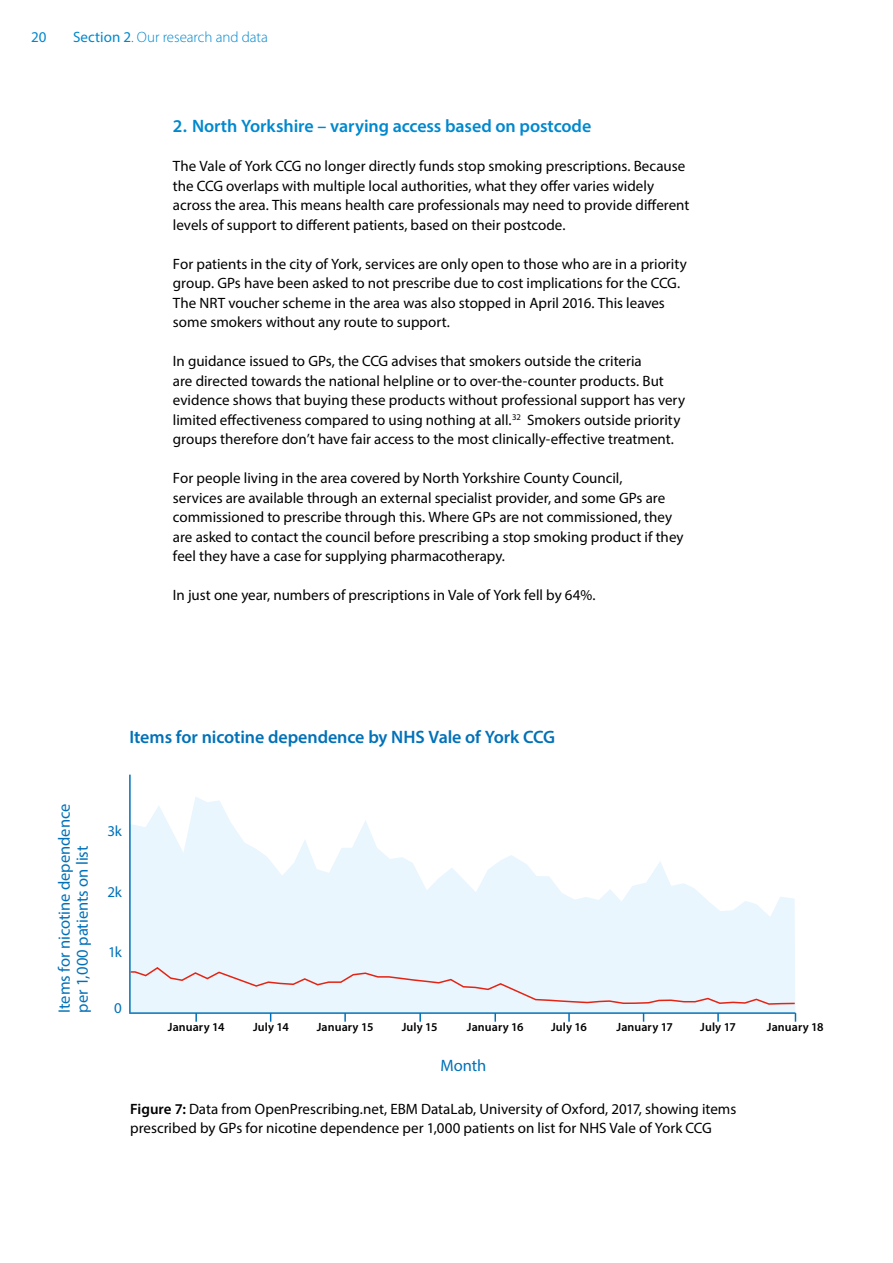
<style>
.page{position:relative;width:893px;height:1263px;background:#fff}
.page>*{position:absolute;margin:0;border:0;box-sizing:border-box;transform-origin:0 0}
.t1{font:600 18px "Myriad Pro";letter-spacing:-.005em;color:#0088ce}
.t2{font:600 18px "Myriad Pro";letter-spacing:-.005em;color:#0071b9}
.t3{font:16.5px/18px "Myriad Pro";color:#0071b9}
.t4{font:15px/19.5px "Myriad Pro";color:#000}
.t5{font:300 15px "Myriad Pro";letter-spacing:-.005em;color:#0088ce}
.t6{font:15px "Myriad Pro";color:#0071b9}
.t7{font:15px "Myriad Pro";color:#0088ce}
.t8{font:600 12px "Myriad Pro";letter-spacing:.01em;color:#000}
.s1{font-weight:400}
.s2{font-weight:600}
</style>
<div class="page">
<svg style="left:131px;top:797px;width:664px;height:215px;fill:#e9f6fe"></svg>
<hr style="left:129px;top:1012px;width:666px;height:2px;background:#0071b9">
<hr style="left:129px;top:775px;width:2px;height:238px;background:#0071b9">
<svg style="left:195px;top:1013px;width:2px;height:9px"></svg>
<svg style="left:344px;top:1013px;width:2px;height:9px"></svg>
<svg style="left:419px;top:1013px;width:2px;height:9px"></svg>
<svg style="left:494px;top:1013px;width:2px;height:9px"></svg>
<svg style="left:568px;top:1013px;width:2px;height:9px"></svg>
<svg style="left:717px;top:1013px;width:2px;height:9px"></svg>
<svg style="left:129px;top:966px;width:666px;height:39px;background:#e7ecf4"></svg>
<p class="t7" style="left:31px;top:27px;width:17px">20</p>
<p class="t5" style="left:73px;top:28px;width:196px"><span class="s1">Section 2</span>. Our research and data</p>
<p class="t1" style="left:173px;top:115px;width:420px">2. North Yorkshire – varying access based on postcode</p>
<p class="t4" style="left:173px;top:156px;width:518px">The Vale of York CCG no longer directly funds stop smoking prescriptions. Because the CCG overlaps with multiple local authorities, what they offer varies widely across the area. This means health care professionals may need to provide different levels of support to different patients, based on their postcode.</p>
<p class="t4" style="left:173px;top:253px;width:515px">For patients in the city of York, services are only open to those who are in a priority group. GPs have been asked to not prescribe due to cost implications for the CCG.<br>The NRT voucher scheme in the area was also stopped in April 2016. This leaves some smokers without any route to support.</p>
<p class="t4" style="left:173px;top:351px;width:514px">In guidance issued to GPs, the CCG advises that smokers outside the criteria<br>are directed towards the national helpline or to over-the-counter products. But evidence shows that buying these products without professional support has very limited effectiveness compared to using nothing at all.<sup>32</sup> Smokers outside priority groups therefore don’t have fair access to the most clinically-effective treatment.</p>
<p class="t4" style="left:173px;top:468px;width:512px">For people living in the area covered by North Yorkshire County Council,<br>services are available through an external specialist provider, and some GPs are commissioned to prescribe through this. Where GPs are not commissioned, they are asked to contact the council before prescribing a stop smoking product if they feel they have a case for supplying pharmacotherapy.</p>
<p class="t4" style="left:173px;top:585px;width:424px">In just one year, numbers of prescriptions in Vale of York fell by 64%.</p>
<p class="t2" style="left:130px;top:725px;width:427px">Items for nicotine dependence by NHS Vale of York CCG</p>
<p class="t3" style="left:55px;top:1013px;width:210px;rotate:-90deg">Items for nicotine dependence per 1,000 patients on list</p>
<p class="t6" style="left:107px;top:821px;width:16px">3k</p>
<p class="t6" style="left:107px;top:882px;width:16px">2k</p>
<p class="t6" style="left:108px;top:943px;width:15px">1k</p>
<p class="t6" style="left:114px;top:999px;width:9px">0</p>
<p class="t8" style="left:168px;top:1019px;width:58px">January 14</p>
<p class="t8" style="left:253px;top:1019px;width:37px">July 14</p>
<p class="t8" style="left:317px;top:1019px;width:58px">January 15</p>
<p class="t8" style="left:402px;top:1019px;width:37px">July 15</p>
<p class="t8" style="left:467px;top:1019px;width:58px">January 16</p>
<p class="t8" style="left:551px;top:1019px;width:37px">July 16</p>
<p class="t8" style="left:616px;top:1019px;width:58px">January 17</p>
<p class="t8" style="left:700px;top:1019px;width:37px">July 17</p>
<p class="t8" style="left:767px;top:1019px;width:58px">January 18</p>
<p class="t3" style="left:440px;top:1056px;width:47px">Month</p>
<p class="t4" style="left:130px;top:1099px;width:608px"><span class="s2">Figure 7:</span> Data from OpenPrescribing.net, EBM DataLab, University of Oxford, 2017, showing items prescribed by GPs for nicotine dependence per 1,000 patients on list for NHS Vale of York CCG</p>
</div>
